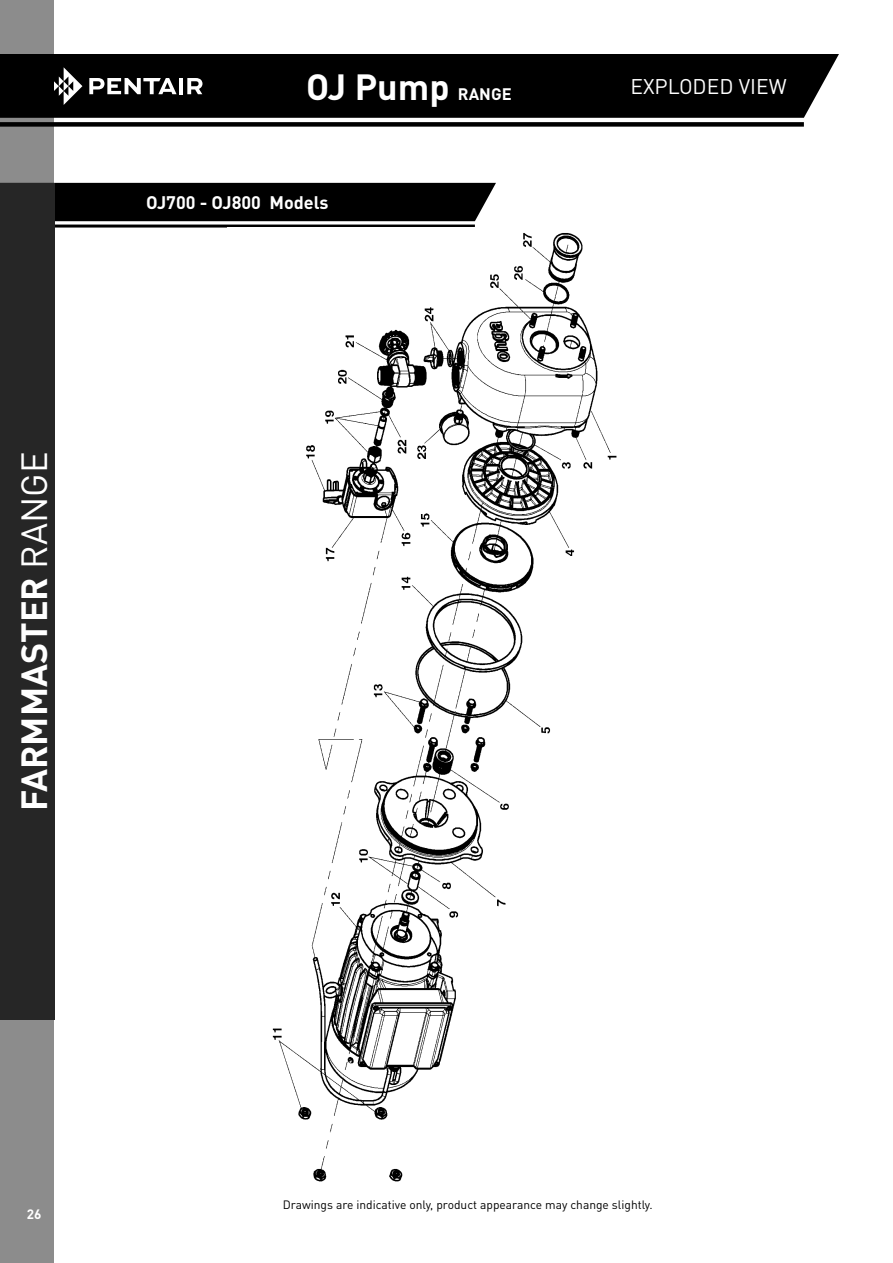
<style>
.page{position:relative;width:893px;height:1263px;background:#fff}
.page>*{position:absolute;margin:0;border:0;box-sizing:border-box;transform-origin:0 0}
.t1{font:700 36px "DIN Pro";color:#fff}
.t2{font:21px "DIN Pro";color:#fff}
.t3{font:700 18px "DIN Pro";color:#fff}
.t4{font:700 13.5px "DIN Pro";color:#fff}
.t5{font:12px "DIN Pro";color:#000}
.s1{font-weight:400}
.s2{font-size:16.5px}
</style>
<div class="page">
<div style="left:0;top:0;width:53px;height:1263px;background:#8c8c8c"></div>
<hr style="left:0;top:225px;width:475px;height:3px;background:#000">
<img style="left:272px;top:233px;width:345px;height:949px">
<div style="left:54px;top:183px;width:442px;height:38px;background:#000"></div>
<div style="left:0;top:54px;width:839px;height:64px;background:#000"></div>
<div style="left:0;top:122px;width:804px;height:5px;background:#000"></div>
<div style="left:0;top:183px;width:54px;height:836px;background:#262626"></div>
<svg style="left:54px;top:67px;width:28px;height:38px"></svg>
<svg style="left:187px;top:78px;width:15px;height:16px"></svg>
<svg style="left:89px;top:78px;width:88px;height:16px"></svg>
<hr style="left:179px;top:78px;width:4px;height:16px;background:#fff">
<p class="t1" style="left:4px;top:811px;width:361px;rotate:-90deg">FARMMASTER <span class="s1">RANGE</span></p>
<p class="t1" style="left:306px;top:57px;width:207px">OJ Pump <span class="s2">RANGE</span></p>
<p class="t2" style="left:630px;top:70px;width:158px">EXPLODED VIEW</p>
<p class="t3" style="left:146px;top:187px;width:184px">OJ700 - OJ800 Models</p>
<p class="t4" style="left:27px;top:1203px;width:16px">26</p>
<p class="t5" style="left:283px;top:1195px;width:371px">Drawings are indicative only, product appearance may change slightly.</p>
</div>
